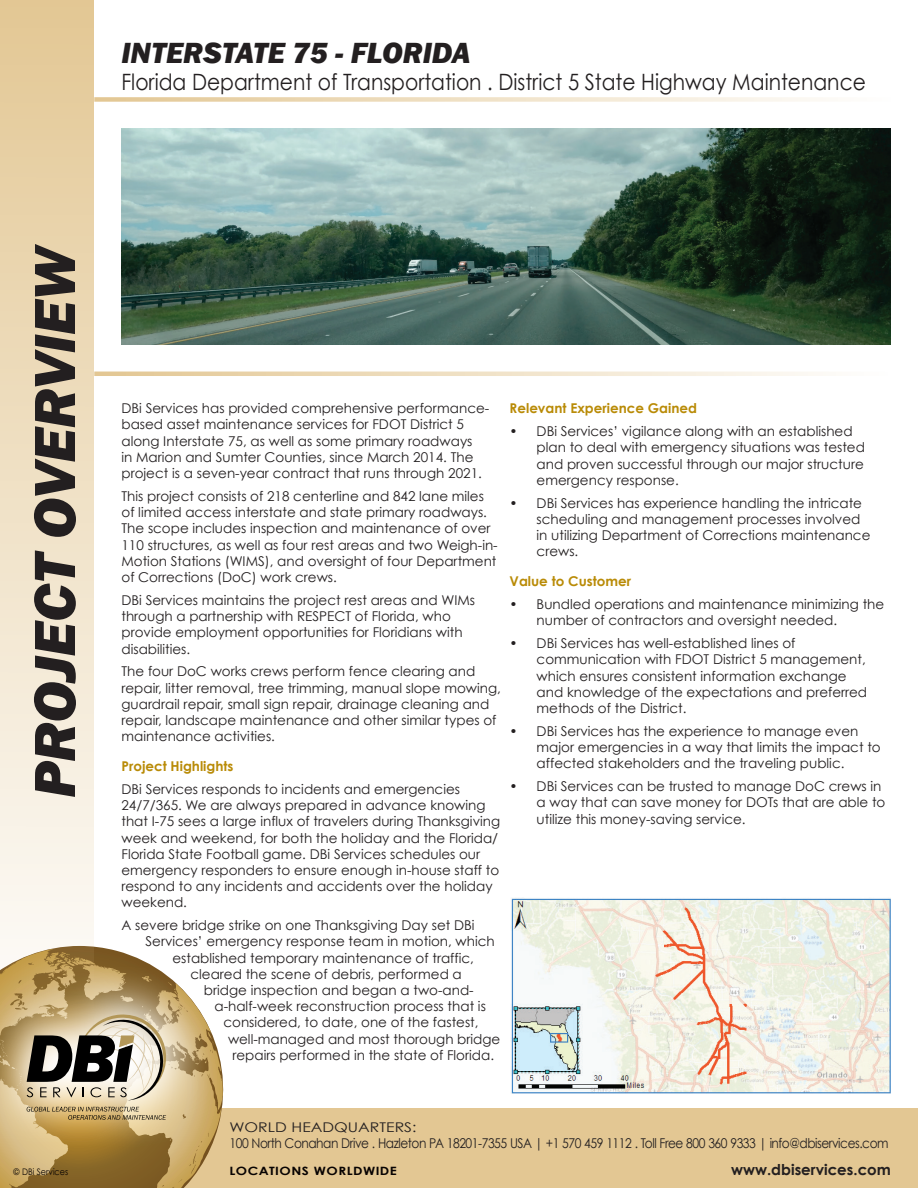
<style>
.page{position:relative;width:918px;height:1188px;background:#fff}
.page>*{position:absolute;margin:0;border:0;box-sizing:border-box;transform-origin:0 0}
.t1{font:italic 800 60px "Franklin Gothic";letter-spacing:-.01em;color:#231f20}
.t2{font:italic 800 30px "Franklin Gothic";color:#231f20}
.t3{font:22.5px "Century Gothic";color:#231f20;scale:.9 1}
.t4{font:700 15px "Century Gothic";color:#231f20}
.t5{font:13.5px/16.2px "Century Gothic";color:#231f20}
.t6{font:13.5px "Century Gothic";letter-spacing:-.04em;color:#231f20;scale:.9 1}
.t7{font:700 13.5px "Century Gothic";color:#b98b07}
.t8{font:13.35px "Century Gothic";color:#231f20;scale:1.18 1}
.t9{font:700 11.55px "Century Gothic";letter-spacing:.035em;color:#080302;scale:1.18 1}
.t10{font:9px "Century Gothic";color:#080302;scale:.9 1}
</style>
<div class="page">
<div style="left:0;top:1108px;width:918px;height:80px;background:#e3c793"></div>
<svg style="left:0;top:946px;width:224px;height:242px"></svg>
<svg style="left:193px;top:1173px;width:3px;height:5px"></svg>
<svg style="left:0;top:1124px;width:216px;height:26px"></svg>
<svg style="left:0;top:949px;width:219px;height:175px"></svg>
<svg style="left:0;top:0;width:94px;height:1035px;background:#ebdabc"></svg>
<svg style="left:94px;top:97px;width:729px;height:5px;background:#f0e2c9"></svg>
<svg style="left:94px;top:372px;width:726px;height:4px;background:#efdfc3"></svg>
<img style="left:122px;top:129px;width:769px;height:216px">
<img style="left:511px;top:898px;width:380px;height:195px">
<h2 class="t2" style="left:122px;top:33px;width:351px">INTERSTATE 75 - FLORIDA</h2>
<h3 class="t3" style="left:122px;top:68px;width:829px">Florida Department of Transportation . District 5 State Highway Maintenance</h3>
<h1 class="t1" style="left:16px;top:798px;width:555px;rotate:-90deg">PROJECT OVERVIEW</h1>
<p class="t10" style="left:14px;top:1166px;width:62px">© DBi Services</p>
<p class="t5" style="left:122px;top:400px;width:369px">DBi Services has provided comprehensive performance&shy;based asset maintenance services for FDOT District 5 along Interstate 75, as well as some primary roadways<br>in Marion and Sumter Counties, since March 2014. The project is a seven-year contract that runs through 2021.</p>
<p class="t5" style="left:122px;top:488px;width:378px">This project consists of 218 centerline and 842 lane miles of limited access interstate and state primary roadways.<br>The scope includes inspection and maintenance of over 110 structures, as well as four rest areas and two Weigh-in-Motion Stations (WIMS), and oversight of four Department of Corrections (DoC) work crews.</p>
<p class="t5" style="left:122px;top:592px;width:355px">DBi Services maintains the project rest areas and WIMs through a partnership with RESPECT of Florida, who provide employment opportunities for Floridians with disabilities.</p>
<p class="t5" style="left:122px;top:663px;width:381px">The four DoC works crews perform fence clearing and repair, litter removal, tree trimming, manual slope mowing, guardrail repair, small sign repair, drainage cleaning and repair, landscape maintenance and other similar types of maintenance activities.</p>
<p class="t7" style="left:122px;top:758px;width:114px">Project Highlights</p>
<p class="t5" style="left:122px;top:781px;width:380px">DBi Services responds to incidents and emergencies 24/7/365. We are always prepared in advance knowing that I-75 sees a large influx of travelers during Thanksgiving week and weekend, for both the holiday and the Florida/ Florida State Football game. DBi Services schedules our emergency responders to ensure enough in-house staff to respond to any incidents and accidents over the holiday weekend.</p>
<p class="t5" style="left:122px;top:917px;width:355px">A severe bridge strike on one Thanksgiving Day set DBi</p>
<p class="t5" style="left:146px;top:933px;width:351px">Services’ emergency response team in motion, which</p>
<p class="t5" style="left:173px;top:950px;width:303px">established temporary maintenance of traffic,</p>
<p class="t5" style="left:190px;top:966px;width:273px">cleared the scene of debris, performed a</p>
<p class="t5" style="left:204px;top:982px;width:271px">bridge inspection and began a two-and-</p>
<p class="t5" style="left:215px;top:998px;width:273px">a-half-week reconstruction process that is</p>
<p class="t5" style="left:224px;top:1014px;width:257px">considered, to date, one of the fastest,</p>
<p class="t5" style="left:228px;top:1031px;width:274px">well-managed and most thorough bridge</p>
<p class="t5" style="left:232px;top:1047px;width:263px">repairs performed in the state of Florida.</p>
<p class="t7" style="left:510px;top:400px;width:189px">Relevant Experience Gained</p>
<p class="t5" style="left:537px;top:423px;width:330px;text-indent:-27px">• DBi Services’ vigilance along with an established plan to deal with emergency situations was tested and proven successful through our major structure emergency response.</p>
<p class="t5" style="left:537px;top:495px;width:335px;text-indent:-27px">• DBi Services has experience handling the intricate scheduling and management processes involved in utilizing Department of Corrections maintenance crews.</p>
<p class="t7" style="left:510px;top:573px;width:123px">Value to Customer</p>
<p class="t5" style="left:537px;top:596px;width:349px;text-indent:-27px">• Bundled operations and maintenance minimizing the number of contractors and oversight needed.</p>
<p class="t5" style="left:537px;top:635px;width:332px;text-indent:-27px">• DBi Services has well-established lines of communication with FDOT District 5 management, which ensures consistent information exchange and knowledge of the expectations and preferred methods of the District.</p>
<p class="t5" style="left:537px;top:723px;width:346px;text-indent:-27px">• DBi Services has the experience to manage even major emergencies in a way that limits the impact to affected stakeholders and the traveling public.</p>
<p class="t5" style="left:537px;top:778px;width:350px;text-indent:-27px">• DBi Services can be trusted to manage DoC crews in a way that can save money for DOTs that are able to utilize this money-saving service.</p>
<p class="t8" style="left:230px;top:1119px;width:160px">WORLD HEADQUARTERS:</p>
<p class="t6" style="left:230px;top:1135px;width:734px">100 North Conahan Drive . Hazleton PA 18201-7355 USA | +1 570 459 1112 . Toll Free 800 360 9333 | info@dbiservices.com</p>
<p class="t9" style="left:230px;top:1163px;width:143px">LOCATIONS WORLDWIDE</p>
<p class="t4" style="left:731px;top:1160px;width:161px">www.dbiservices.com</p>
</div>
